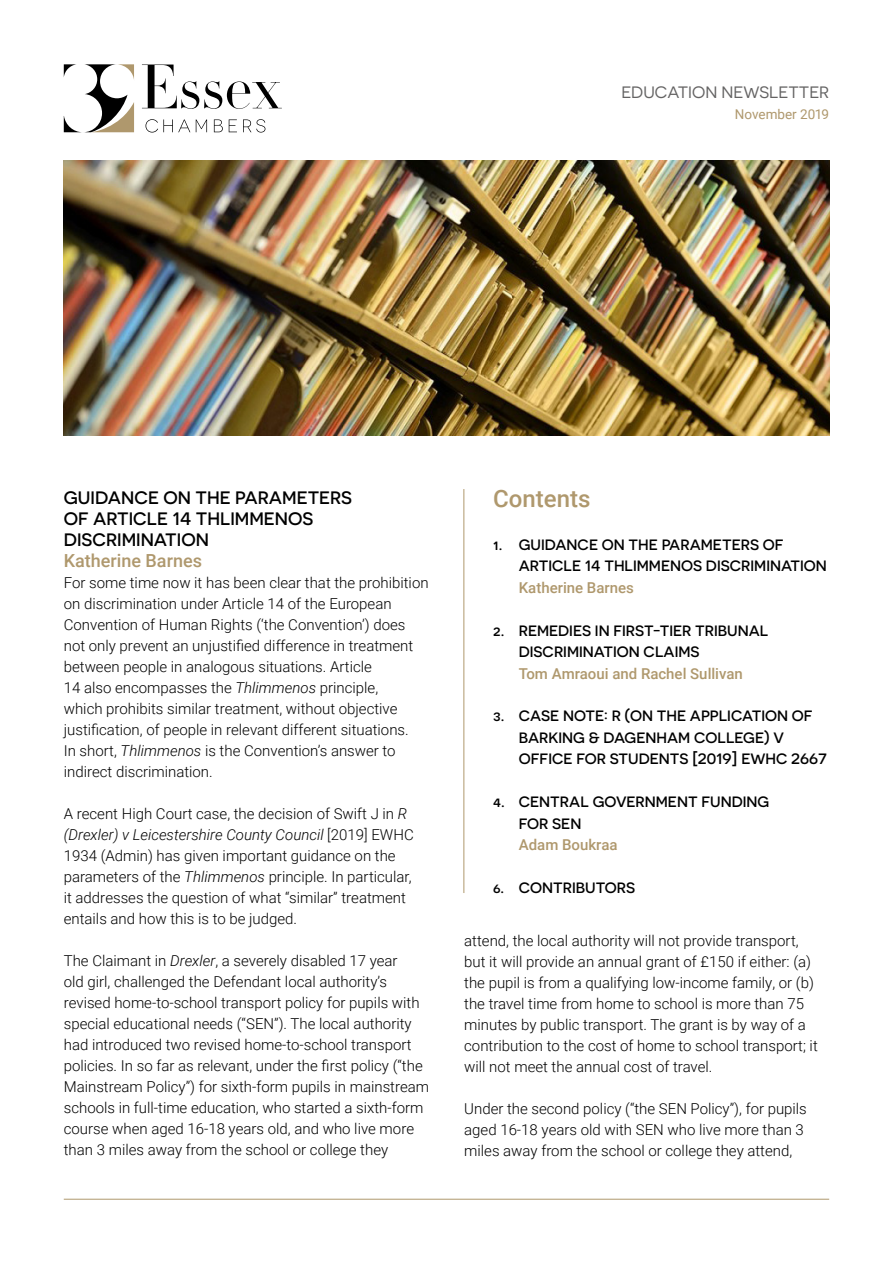
<style>
.page{position:relative;width:893px;height:1263px;background:#fff}
.page>*{position:absolute;margin:0;border:0;box-sizing:border-box;transform-origin:0 0}
.t1{font:500 24px "Roboto";color:#af986d}
.t2{font:500 18px/21px "Novecentosanswide";color:#000}
.t3{font:500 18px "Roboto";color:#af986d}
.t4{font:16.5px "Novecentosanswide";color:#646363}
.t5{font:300 15px/21px "Roboto";color:#000}
.t6{font:500 15px/21.5px "Novecentosanswide";color:#000}
.t7{font:500 15px "Roboto";color:#af986d}
.t8{font:13.5px "Roboto";color:#af986d}
.s1{font-style:italic}
</style>
<div class="page">
<svg style="left:64px;top:64px;width:70px;height:68px"></svg>
<svg style="left:146px;top:119px;width:119px;height:14px"></svg>
<svg style="left:142px;top:65px;width:140px;height:44px"></svg>
<img style="left:64px;top:160px;width:765px;height:276px">
<hr style="left:64px;top:1199px;width:765px;height:1px;background:#af986d">
<hr style="left:463px;top:489px;width:1px;height:404px;background:#af986d">
<p class="t4" style="left:621px;top:82px;width:209px">EDUCATION NEWSLETTER</p>
<p class="t8" style="left:735px;top:104px;width:96px">November 2019</p>
<p class="t2" style="left:64px;top:487px;width:290px">GUIDANCE ON THE PARAMETERS<br>OF ARTICLE 14 THLIMMENOS<br>DISCRIMINATION</p>
<p class="t3" style="left:64px;top:548px;width:140px">Katherine Barnes</p>
<p class="t5" style="left:64px;top:571px;width:366px">For some time now it has been clear that the prohibition on discrimination under Article 14 of the European Convention of Human Rights (‘the Convention’) does not only prevent an unjustified difference in treatment between people in analogous situations. Article<br>14 also encompasses the <span class="s1">Thlimmenos</span> principle,<br>which prohibits similar treatment, without objective justification, of people in relevant different situations.<br>In short, <span class="s1">Thlimmenos</span> is the Convention’s answer to indirect discrimination.</p>
<p class="t5" style="left:64px;top:802px;width:351px">A recent High Court case, the decision of Swift J in <span class="s1">R (Drexler) v Leicestershire County Council</span> [2019] EWHC 1934 (Admin) has given important guidance on the parameters of the <span class="s1">Thlimmenos</span> principle. In particular, it addresses the question of what “similar” treatment entails and how this is to be judged.</p>
<p class="t5" style="left:64px;top:949px;width:367px">The Claimant in <span class="s1">Drexler</span>, a severely disabled 17 year<br>old girl, challenged the Defendant local authority’s revised home-to-school transport policy for pupils with special educational needs (“SEN”). The local authority had introduced two revised home-to-school transport policies. In so far as relevant, under the first policy (“the Mainstream Policy”) for sixth-form pupils in mainstream schools in full-time education, who started a sixth-form course when aged 16-18 years old, and who live more than 3 miles away from the school or college they</p>
<h1 class="t1" style="left:493px;top:482px;width:99px">Contents</h1>
<p class="t6" style="left:519px;top:534px;width:310px;text-indent:-26px">1. GUIDANCE ON THE PARAMETERS OF<br>ARTICLE 14 THLIMMENOS DISCRIMINATION</p>
<p class="t7" style="left:519px;top:577px;width:117px">Katherine Barnes</p>
<p class="t6" style="left:519px;top:619px;width:251px;text-indent:-26px">2. REMEDIES IN FIRST-TIER TRIBUNAL<br>DISCRIMINATION CLAIMS</p>
<p class="t7" style="left:519px;top:663px;width:226px">Tom Amraoui and Rachel Sullivan</p>
<p class="t6" style="left:519px;top:705px;width:309px;text-indent:-26px">3. CASE NOTE: R (ON THE APPLICATION OF<br>BARKING &amp; DAGENHAM COLLEGE) V<br>OFFICE FOR STUDENTS [2019] EWHC 2667</p>
<p class="t6" style="left:519px;top:791px;width:252px;text-indent:-26px">4. CENTRAL GOVERNMENT FUNDING<br>FOR SEN</p>
<p class="t7" style="left:519px;top:834px;width:100px">Adam Boukraa</p>
<p class="t6" style="left:493px;top:877px;width:143px">6. CONTRIBUTORS</p>
<p class="t5" style="left:464px;top:929px;width:355px">attend, the local authority will not provide transport, but it will provide an annual grant of £150 if either: (a) the pupil is from a qualifying low-income family, or (b) the travel time from home to school is more than 75 minutes by public transport. The grant is by way of a contribution to the cost of home to school transport; it will not meet the annual cost of travel.</p>
<p class="t5" style="left:464px;top:1097px;width:344px">Under the second policy (“the SEN Policy”), for pupils aged 16-18 years old with SEN who live more than 3 miles away from the school or college they attend,</p>
</div>
